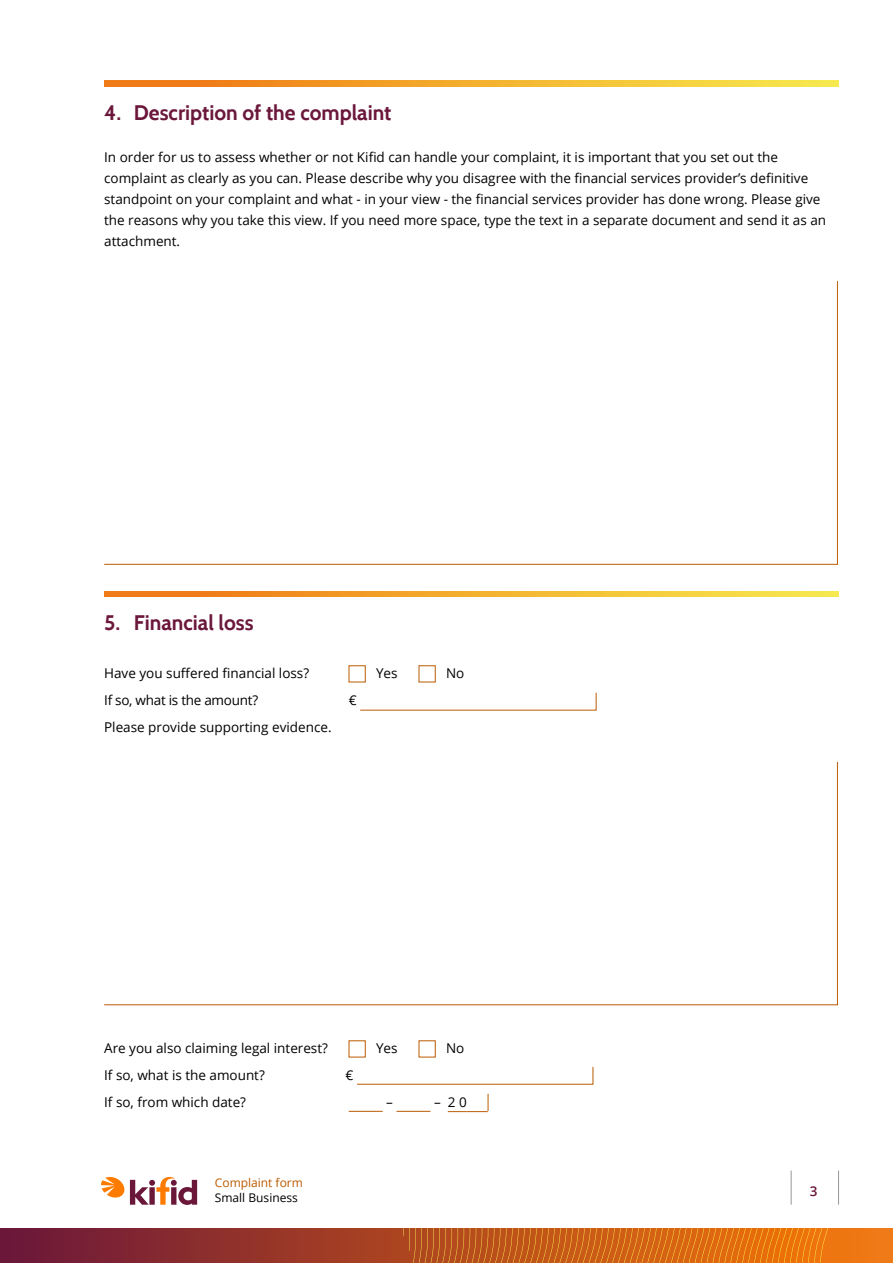
<style>
.page{position:relative;width:893px;height:1263px;background:#fff}
.page>*{position:absolute;margin:0;border:0;box-sizing:border-box;transform-origin:0 0}
.Alineakop_14_18{font:700 21px "Cabin";color:#6b173b}
.Introtekst_9_14{font:13.5px/21px "Open Sans";color:#000}
.Formuliertekst_9_18{font:13.5px "Open Sans";color:#000}
.Formuliertekst_9_18-2{font:13.5px "Open Sans";letter-spacing:-.02em;color:#000}
.t1{font:600 13.5px "Open Sans";color:#6b173b}
.t2{font:12px "Open Sans";color:#ba5b02}
.t3{font:12px "Open Sans";color:#000}
</style>
<div class="page">
<svg style="left:101px;top:1176px;width:96px;height:29px"></svg>
<svg style="left:0;top:1229px;width:893px;height:34px;background:#9a392b"></svg>
<svg style="left:138px;top:1229px;width:694px;height:34px;background:#bb541e"></svg>
<hr style="left:791px;top:1170px;width:1px;height:34px;background:#969696">
<hr style="left:838px;top:1170px;width:1px;height:34px;background:#969696">
<svg style="left:104px;top:81px;width:735px;height:5px;background:#f2ae2f"></svg>
<svg style="left:104px;top:281px;width:734px;height:284px"></svg>
<svg style="left:104px;top:591px;width:735px;height:5px;background:#f2ae2f"></svg>
<div style="left:349px;top:665px;width:17px;height:17px;border:1px solid #ba5c03"></div>
<div style="left:419px;top:665px;width:17px;height:17px;border:1px solid #ba5c03"></div>
<svg style="left:360px;top:692px;width:237px;height:19px"></svg>
<svg style="left:104px;top:762px;width:734px;height:243px"></svg>
<svg style="left:357px;top:1067px;width:237px;height:18px"></svg>
<hr style="left:349px;top:1111px;width:34px;height:1px;background:#ba5c03">
<hr style="left:396px;top:1111px;width:34px;height:1px;background:#ba5c03">
<svg style="left:448px;top:1094px;width:41px;height:18px"></svg>
<h1 class="Alineakop_14_18" style="left:104px;top:100px;width:289px">4. Description of the complaint</h1>
<p class="Introtekst_9_14" style="left:104px;top:146px;width:723px">In order for us to assess whether or not Kifid can handle your complaint, it is important that you set out the complaint as clearly as you can. Please describe why you disagree with the financial services provider’s definitive standpoint on your complaint and what - in your view - the financial services provider has done wrong. Please give the reasons why you take this view. If you need more space, type the text in a separate document and send it as an attachment.</p>
<h1 class="Alineakop_14_18" style="left:104px;top:610px;width:151px">5. Financial loss</h1>
<p class="Formuliertekst_9_18" style="left:104px;top:664px;width:206px">Have you suffered financial loss?</p>
<p class="Formuliertekst_9_18" style="left:376px;top:664px;width:23px">Yes</p>
<p class="Formuliertekst_9_18" style="left:446px;top:664px;width:20px">No</p>
<p class="Formuliertekst_9_18-2" style="left:104px;top:691px;width:155px">If so, what is the amount?</p>
<p class="Formuliertekst_9_18" style="left:349px;top:691px;width:9px">€</p>
<p class="Formuliertekst_9_18" style="left:104px;top:718px;width:229px">Please provide supporting evidence.</p>
<p class="Formuliertekst_9_18" style="left:104px;top:1039px;width:225px">Are you also claiming legal interest?</p>
<p class="Formuliertekst_9_18" style="left:376px;top:1039px;width:23px">Yes</p>
<p class="Formuliertekst_9_18" style="left:446px;top:1039px;width:20px">No</p>
<p class="Formuliertekst_9_18" style="left:104px;top:1066px;width:162px">If so, what is the amount?</p>
<p class="Formuliertekst_9_18" style="left:346px;top:1066px;width:9px">€</p>
<p class="Formuliertekst_9_18" style="left:104px;top:1093px;width:143px">If so, from which date?</p>
<p class="Formuliertekst_9_18" style="left:386px;top:1093px;width:8px">–</p>
<p class="Formuliertekst_9_18" style="left:434px;top:1093px;width:34px">– 2 0</p>
<p class="t2" style="left:215px;top:1174px;width:90px">Complaint form</p>
<p class="t3" style="left:215px;top:1189px;width:85px">Small Business</p>
<p class="t1" style="left:810px;top:1181px;width:9px">3</p>
</div>
